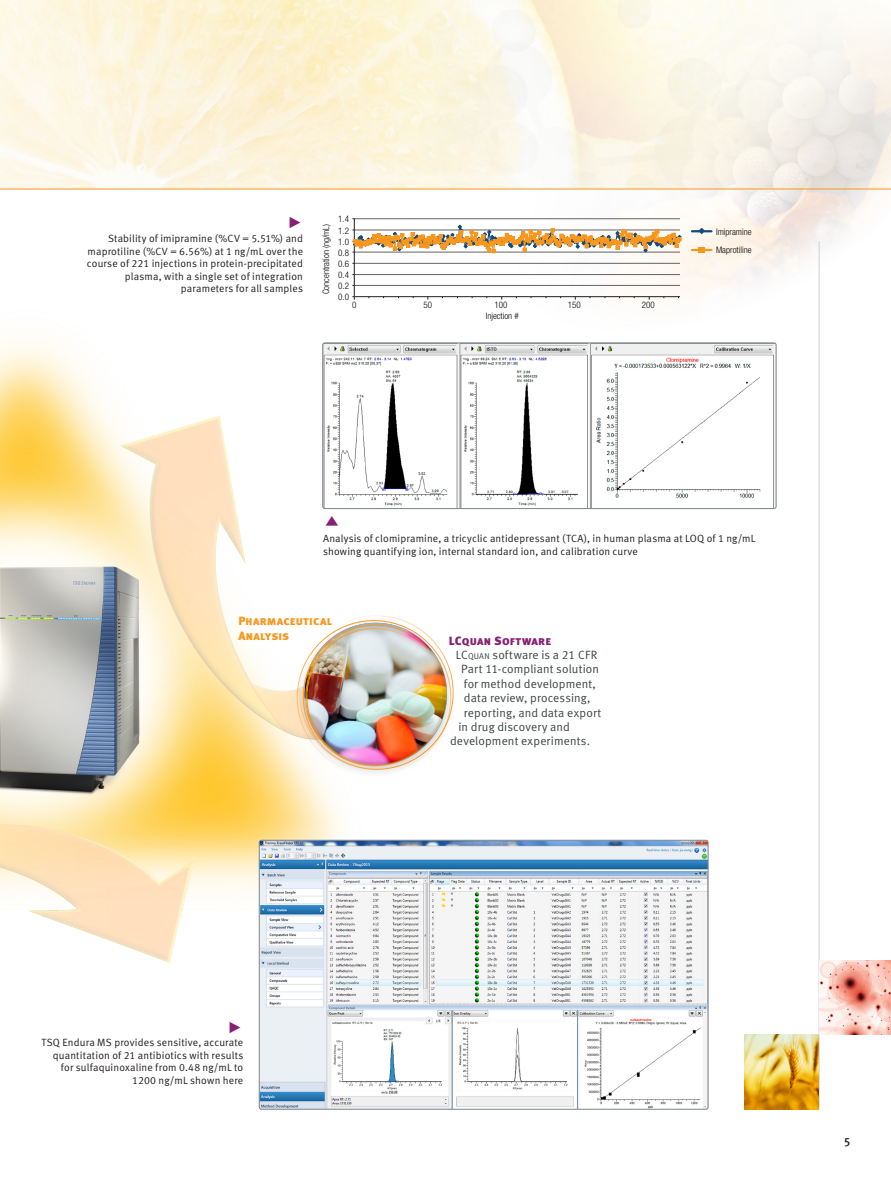
<style>
.page{position:relative;width:891px;height:1188px;background:#fff}
.page>*{position:absolute;margin:0;border:0;box-sizing:border-box;transform-origin:0 0}
.t1{font:12px "Meta Normal LF";letter-spacing:.01em;color:#3d4543}
.t2{font:12px/14.4px "Meta Black LF Caps";letter-spacing:.02em;color:#f7971d}
.t3{font:12px "Meta Black LF Caps";letter-spacing:.02em;color:#862074}
.t4{font:12px "Meta Medium LF";color:#231f20}
.t5{font:10.5px/12.6px "Meta Normal LF";letter-spacing:.015em;color:#231f20;text-align:right}
.t6{font:300 condensed 9px/18.5px "Helvetica Neue";color:#050504}
.s1{font-style:inherit}
.s2{font-size:8.4px}
</style>
<div class="page">
<img style="left:413px;top:190px;width:468px;height:299px">
<img style="left:0;top:0;width:419px;height:189px">
<img style="left:0;top:286px;width:528px;height:803px">
<hr style="left:819px;top:241px;width:1px;height:868px;background:#cbd0d6">
<img style="left:744px;top:1035px;width:75px;height:74px">
<img style="left:819px;top:960px;width:72px;height:75px">
<img style="left:292px;top:608px;width:169px;height:169px">
<hr style="left:0;top:189px;width:891px;height:1px;background:#f7971d">
<svg style="left:419px;top:0;width:472px;height:189px"></svg>
<hr style="left:354px;top:274px;width:326px;height:1px;background:#636366">
<hr style="left:354px;top:285px;width:326px;height:1px;background:#636366">
<hr style="left:354px;top:219px;width:1px;height:78px;background:#231f20">
<hr style="left:354px;top:296px;width:326px;height:1px;background:#231f20">
<svg style="left:352px;top:296px;width:3px;height:4px"></svg>
<svg style="left:352px;top:218px;width:330px;height:46px"></svg>
<svg style="left:692px;top:227px;width:19px;height:7px"></svg>
<svg style="left:692px;top:247px;width:19px;height:6px"></svg>
<img style="left:259px;top:840px;width:449px;height:269px">
<div style="left:259px;top:840px;width:449px;height:269px;border:1px solid #7c858c;border-radius:2px"></div>
<img style="left:323px;top:343px;width:453px;height:166px">
<div style="left:323px;top:343px;width:453px;height:166px;border:1px solid #7c858c;border-radius:2px"></div>
<svg style="left:230px;top:1021px;width:11px;height:12px"></svg>
<svg style="left:326px;top:516px;width:12px;height:10px"></svg>
<p class="t5" style="left:87px;top:232px;width:218px">Stability of imipramine (%CV = 5.51%) and maprotiline (%CV = 6.56%) at 1 ng/mL over the course of 221 injections in protein-precipitated plasma, with a single set of integration parameters for all samples</p>
<p class="t6" style="left:338px;top:210px;width:12px">1.4</p>
<p class="t6" style="left:317px;top:294px;width:72px;rotate:-90deg">Concentration (ng/mL)</p>
<p class="t6" style="left:338px;top:221px;width:12px">1.2</p>
<p class="t6" style="left:338px;top:232px;width:12px">1.0</p>
<p class="t6" style="left:338px;top:243px;width:12px">0.8</p>
<p class="t6" style="left:338px;top:254px;width:12px">0.6</p>
<p class="t6" style="left:338px;top:265px;width:12px">0.4</p>
<p class="t6" style="left:338px;top:277px;width:12px">0.2</p>
<p class="t6" style="left:338px;top:288px;width:12px">0.0</p>
<p class="t6" style="left:352px;top:295px;width:6px">0</p>
<p class="t6" style="left:423px;top:295px;width:10px">50</p>
<p class="t6" style="left:494px;top:295px;width:14px">100</p>
<p class="t6" style="left:568px;top:295px;width:14px">150</p>
<p class="t6" style="left:642px;top:295px;width:14px">200</p>
<p class="t6" style="left:486px;top:307px;width:34px">Injection #</p>
<p class="t6" style="left:716px;top:222px;width:37px">Imipramine<br>Maprotiline</p>
<p class="t5" style="left:323px;top:532px;width:434px;text-align:left">Analysis of clomipramine, a tricyclic antidepressant (TCA), in human plasma at LOQ of 1 ng/mL showing quantifying ion, internal standard ion, and calibration curve</p>
<p class="t2" style="left:238px;top:614px;width:95px">Pharmaceutical<br>Analysis</p>
<p class="t3" style="left:449px;top:633px;width:104px">LCquan Software</p>
<p class="t1" style="left:456px;top:648px;width:143px"><span class="s1">LC</span><span class="s2">QUAN</span> software is a 21 CFR</p>
<p class="t1" style="left:461px;top:662px;width:139px">Part 11-compliant solution</p>
<p class="t1" style="left:464px;top:677px;width:133px">for method development,</p>
<p class="t1" style="left:464px;top:691px;width:128px">data review, processing,</p>
<p class="t1" style="left:464px;top:706px;width:139px">reporting, and data export</p>
<p class="t1" style="left:458px;top:720px;width:113px">in drug discovery and</p>
<p class="t1" style="left:450px;top:734px;width:141px">development experiments.</p>
<p class="t5" style="left:42px;top:1036px;width:203px">TSQ Endura MS provides sensitive, accurate quantitation of 21 antibiotics with results for sulfaquinoxaline from 0.48 ng/mL to 1200 ng/mL shown here</p>
<p class="t4" style="left:844px;top:1135px;width:8px">5</p>
</div>
